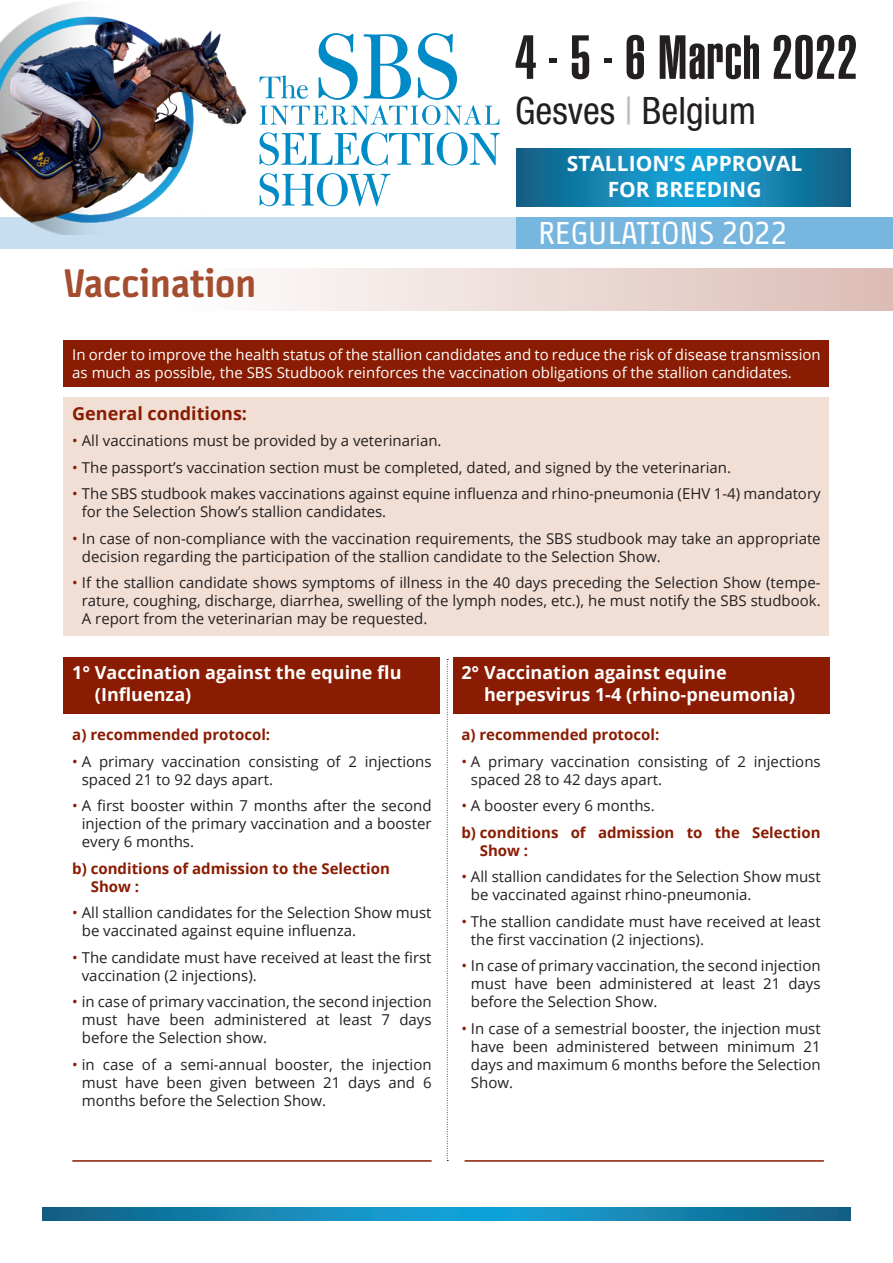
<style>
.page{position:relative;width:893px;height:1263px;background:#fff}
.page>*{position:absolute;margin:0;border:0;box-sizing:border-box;transform-origin:0 0}
.t1{font:61.2px "Helvetica LT Std Ultra Comp";letter-spacing:.01em;color:#231f20}
.t2{font:condensed 37.8px "Helvetica Neue LT Std";color:#231f20}
.t3{font:700 37.5px "Cinecav XUI";color:#a44d2f}
.t4{font:29.85px "Cinecav XUI";color:#fff}
.t5{font:700 21px/25.5px "Open Sans";color:#fff;text-align:center}
.t6{font:700 18px/21.6px "Open Sans";color:#fff}
.t7{font:700 18px "Open Sans";color:#891c02}
.t8{font:15px/18px "Open Sans";color:#231f20}
.t9{font:15px/18px "Open Sans";color:#fff}
.t10{font:700 15px/18px "Open Sans";color:#891c02}
.s1{color:#bcbdc0}
.s2{color:#891c02}
.s3{font-weight:400}
.s4{font-weight:400;color:#231f20}
</style>
<div class="page">
<div style="left:0;top:217px;width:893px;height:32px;background:#c6def0"></div>
<svg style="left:517px;top:149px;width:333px;height:57px;background:#1483b1"></svg>
<div style="left:517px;top:217px;width:376px;height:32px;background:#77b6de"></div>
<div style="left:170px;top:268px;width:723px;height:42px;background:linear-gradient(to right,#fff,#dcbcb4)"></div>
<svg style="left:259px;top:132px;width:241px;height:33px"></svg>
<svg style="left:260px;top:33px;width:239px;height:92px"></svg>
<svg style="left:260px;top:173px;width:130px;height:33px"></svg>
<img style="left:0;top:3px;width:247px;height:232px">
<div style="left:64px;top:340px;width:765px;height:47px;background:#891c02"></div>
<div style="left:64px;top:657px;width:376px;height:57px;background:#891c02"></div>
<div style="left:453px;top:657px;width:376px;height:57px;background:#891c02"></div>
<svg style="left:43px;top:1208px;width:807px;height:12px;background:#1383b1"></svg>
<svg style="left:447px;top:659px;width:1px;height:502px"></svg>
<div style="left:64px;top:398px;width:765px;height:238px;background:#f1dfd5"></div>
<hr style="left:72px;top:1160px;width:360px;height:2px;background:#891c02">
<hr style="left:465px;top:1160px;width:359px;height:2px;background:#891c02">
<h1 class="t1" style="left:515px;top:22px;width:344px">4 - 5 - 6 March 2022</h1>
<h2 class="t2" style="left:515px;top:89px;width:242px">Gesves <span class="s1">|</span> Belgium</h2>
<h3 class="t5" style="left:567px;top:150px;width:237px">STALLION’S APPROVAL<br>FOR BREEDING</h3>
<h3 class="t3" style="left:64px;top:261px;width:194px">Vaccination</h3>
<h3 class="t4" style="left:538px;top:216px;width:251px">REGULATIONS 2022</h3>
<p class="t9" style="left:72px;top:345px;width:750px">In order to improve the health status of the stallion candidates and to reduce the risk of disease transmission as much as possible, the SBS Studbook reinforces the vaccination obligations of the stallion candidates.</p>
<p class="t7" style="left:72px;top:401px;width:176px">General conditions:</p>
<p class="t8" style="left:72px;top:432px;width:371px"><span class="s2">•</span> All vaccinations must be provided by a veterinarian.</p>
<p class="t8" style="left:72px;top:458px;width:660px"><span class="s2">•</span> The passport’s vaccination section must be completed, dated, and signed by the veterinarian.</p>
<p class="t8" style="left:82px;top:485px;width:740px;text-indent:-10px"><span class="s2">•</span> The SBS studbook makes vaccinations against equine influenza and rhino-pneumonia (EHV 1-4) mandatory for the Selection Show’s stallion candidates.</p>
<p class="t8" style="left:82px;top:529px;width:740px;text-indent:-10px"><span class="s2">•</span> In case of non-compliance with the vaccination requirements, the SBS studbook may take an appropriate decision regarding the participation of the stallion candidate to the Selection Show.</p>
<p class="t8" style="left:82px;top:574px;width:740px;text-align:justify;text-indent:-10px"><span class="s2">•</span> If the stallion candidate shows symptoms of illness in the 40 days preceding the Selection Show (tempe&shy;rature, coughing, discharge, diarrhea, swelling of the lymph nodes, etc.), he must notify the SBS studbook.<br>A report from the veterinarian may be requested.</p>
<p class="t6" style="left:95px;top:661px;width:308px;text-indent:-23px">1° Vaccination against the equine flu (Influenza)</p>
<p class="t10" style="left:72px;top:725px;width:199px">a) recommended protocol:</p>
<p class="t8" style="left:82px;top:752px;width:351px;text-indent:-10px"><span class="s2">•</span> A primary vaccination consisting of 2 injections spaced 21 to 92 days apart.</p>
<p class="t8" style="left:82px;top:796px;width:351px;text-align:justify;text-indent:-10px"><span class="s2">•</span> A first booster within 7 months after the second injection of the primary vaccination and a booster every 6 months.</p>
<p class="t10" style="left:91px;top:859px;width:301px;text-indent:-18px">b) conditions of admission to the Selection<br>Show :</p>
<p class="t8" style="left:82px;top:903px;width:351px;text-indent:-10px"><span class="s2">•</span> All stallion candidates for the Selection Show must be vaccinated against equine influenza.</p>
<p class="t8" style="left:82px;top:948px;width:351px;text-indent:-10px"><span class="s2">•</span> The candidate must have received at least the first vaccination (2 injections).</p>
<p class="t8" style="left:82px;top:992px;width:351px;text-align:justify;text-indent:-10px"><span class="s2">•</span> in case of primary vaccination, the second injection must have been administered at least 7 days before the Selection show.</p>
<p class="t8" style="left:82px;top:1055px;width:351px;text-align:justify;text-indent:-10px"><span class="s2">•</span> in case of a semi-annual booster, the injection must have been given between 21 days and 6 months before the Selection Show.</p>
<p class="t6" style="left:484px;top:661px;width:313px;text-indent:-23px">2° Vaccination against equine herpesvirus 1-4 (rhino-pneumonia)</p>
<p class="t10" style="left:461px;top:725px;width:199px">a) recommended protocol:</p>
<p class="t8" style="left:471px;top:752px;width:351px;text-indent:-10px"><span class="s2">•</span> A primary vaccination consisting of 2 injections spaced 28 to 42 days apart.</p>
<p class="t10" style="left:461px;top:792px;width:361px;line-height:26.5px"><span class="s3">•</span> <span class="s4">A booster every 6 months.<br></span>b) conditions of admission to the Selection</p>
<p class="t10" style="left:480px;top:841px;width:50px">Show :</p>
<p class="t8" style="left:471px;top:867px;width:351px;text-indent:-10px"><span class="s2">•</span> All stallion candidates for the Selection Show must be vaccinated against rhino-pneumonia.</p>
<p class="t8" style="left:471px;top:912px;width:351px;text-indent:-10px"><span class="s2">•</span> The stallion candidate must have received at least the first vaccination (2 injections).</p>
<p class="t8" style="left:471px;top:956px;width:351px;text-align:justify;text-indent:-10px"><span class="s2">•</span> In case of primary vaccination, the second injection must have been administered at least 21 days before the Selection Show.</p>
<p class="t8" style="left:471px;top:1019px;width:351px;text-align:justify;text-indent:-10px"><span class="s2">•</span> In case of a semestrial booster, the injection must have been administered between minimum 21 days and maximum 6 months before the Selection Show.</p>
</div>
